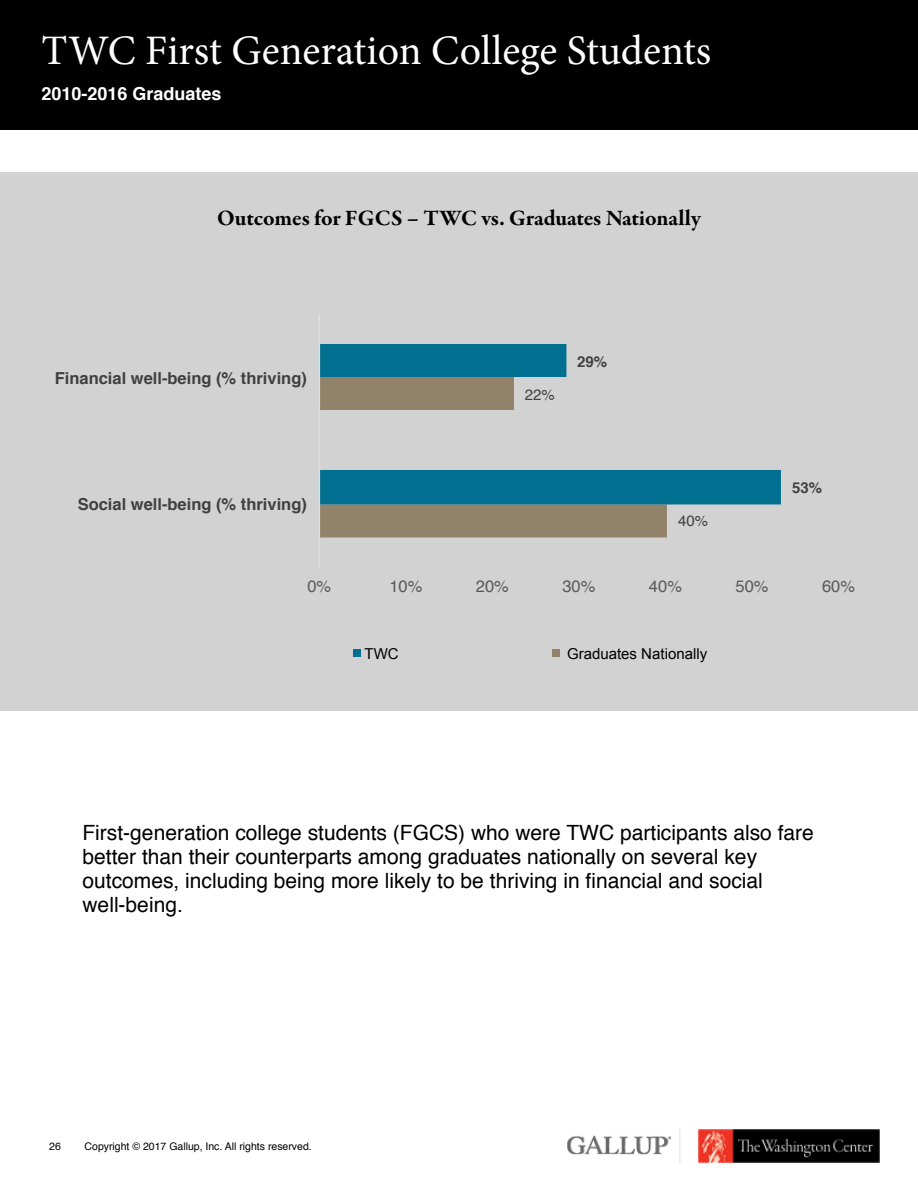
<style>
.page{position:relative;width:918px;height:1188px;background:#fff}
.page>*{position:absolute;margin:0;border:0;box-sizing:border-box;transform-origin:0 0}
.t1{font:42px "Minion Pro";color:#fff}
.t2{font:700 22.5px "Garamond Premr Pro";letter-spacing:-.005em;color:#000}
.t3{font:21px/24px "Helvetica";color:#000}
.t4{font:700 18px "Helvetica";color:#fff}
.t5{font:700 16.5px "Helvetica";color:#404040}
.t6{font:16.5px "Helvetica";color:#595959}
.t7{font:15px "Arial";color:#000}
.t8{font:15px "Helvetica";color:#404040}
.t9{font:700 15px "Helvetica";color:#404040}
.t10{font:10.5px "Helvetica";color:#000}
</style>
<div class="page">
<img style="left:567px;top:1128px;width:114px;height:35px">
<img style="left:699px;top:1130px;width:181px;height:32px">
<div style="left:0;top:173px;width:918px;height:538px;background:#d2d2d3"></div>
<div style="left:0;top:0;width:918px;height:130px;background:#000"></div>
<div style="left:320px;top:504px;width:347px;height:33px;background:#93826a"></div>
<svg style="left:320px;top:344px;width:461px;height:160px"></svg>
<hr style="left:319px;top:314px;width:1px;height:253px;background:#e0e0e0">
<div style="left:353px;top:649px;width:7px;height:8px;background:#006f90"></div>
<div style="left:553px;top:649px;width:7px;height:8px;background:#93826a"></div>
<h1 class="t1" style="left:41px;top:23px;width:672px">TWC First Generation College Students</h1>
<p class="t4" style="left:41px;top:86px;width:182px">2010-2016 Graduates</p>
<p class="t2" style="left:217px;top:204px;width:485px">Outcomes for FGCS – TWC vs. Graduates Nationally</p>
<p class="t5" style="left:55px;top:371px;width:254px">Financial well-being (% thriving)</p>
<p class="t5" style="left:78px;top:498px;width:231px">Social well-being (% thriving)</p>
<p class="t8" style="left:525px;top:388px;width:32px">22%</p>
<p class="t9" style="left:577px;top:355px;width:32px">29%</p>
<p class="t8" style="left:678px;top:515px;width:32px">40%</p>
<p class="t9" style="left:792px;top:482px;width:32px">53%</p>
<p class="t6" style="left:307px;top:579px;width:25px">0%</p>
<p class="t6" style="left:389px;top:579px;width:35px">10%</p>
<p class="t6" style="left:476px;top:579px;width:35px">20%</p>
<p class="t6" style="left:562px;top:579px;width:35px">30%</p>
<p class="t6" style="left:649px;top:579px;width:35px">40%</p>
<p class="t6" style="left:736px;top:579px;width:35px">50%</p>
<p class="t6" style="left:822px;top:579px;width:35px">60%</p>
<p class="t7" style="left:364px;top:645px;width:36px">TWC</p>
<p class="t7" style="left:567px;top:645px;width:142px">Graduates Nationally</p>
<p class="t3" style="left:82px;top:822px;width:733px">First-generation college students (FGCS) who were TWC participants also fare better than their counterparts among graduates nationally on several key outcomes, including being more likely to be thriving in financial and social well-being.</p>
<p class="t10" style="left:49px;top:1142px;width:13px">26</p>
<p class="t10" style="left:85px;top:1142px;width:229px">Copyright © 2017 Gallup, Inc. All rights reserved.</p>
</div>
